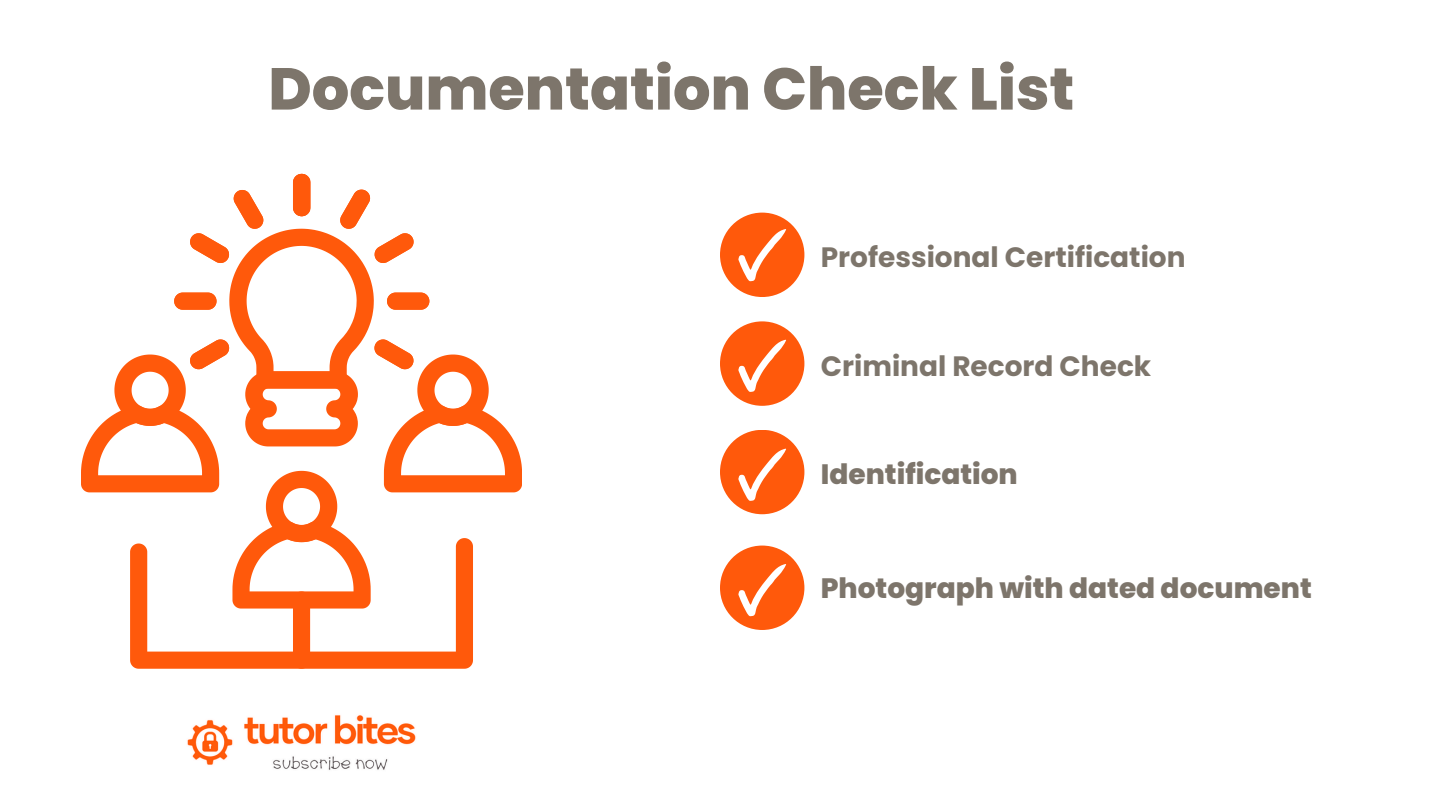
<style>
.page{position:relative;width:1440px;height:810px;background:#fff}
.page>*{position:absolute;margin:0;border:0;box-sizing:border-box;transform-origin:0 0}
.t1{font:800 59px "Poppins";color:#7d756b}
.t2{font:700 28px "Poppins";color:#7d756b}
.t3{font:800 28px "Poppins";color:#7d756b}
</style>
<div class="page">
<div style="left:720px;top:213px;width:84px;height:84px;background:#ff590b;border-radius:50%"></div>
<div style="left:720px;top:321px;width:84px;height:85px;background:#ff590b;border-radius:50%"></div>
<div style="left:720px;top:430px;width:84px;height:84px;background:#ff590b;border-radius:50%"></div>
<div style="left:720px;top:546px;width:84px;height:84px;background:#ff590b;border-radius:50%"></div>
<svg style="left:738px;top:229px;width:48px;height:52px"></svg>
<svg style="left:738px;top:340px;width:48px;height:52px"></svg>
<svg style="left:738px;top:449px;width:48px;height:52px"></svg>
<svg style="left:738px;top:564px;width:48px;height:52px"></svg>
<svg style="left:81px;top:174px;width:441px;height:495px"></svg>
<img style="left:187px;top:715px;width:229px;height:55px">
<p class="t1" style="left:268px;top:48px;width:807px">Documentation Check List</p>
<p class="t2" style="left:821px;top:237px;width:366px">Professional Certification</p>
<p class="t2" style="left:821px;top:346px;width:332px">Criminal Record Check</p>
<p class="t3" style="left:821px;top:455px;width:199px">Identification</p>
<p class="t3" style="left:821px;top:568px;width:492px">Photograph with dated document</p>
</div>
